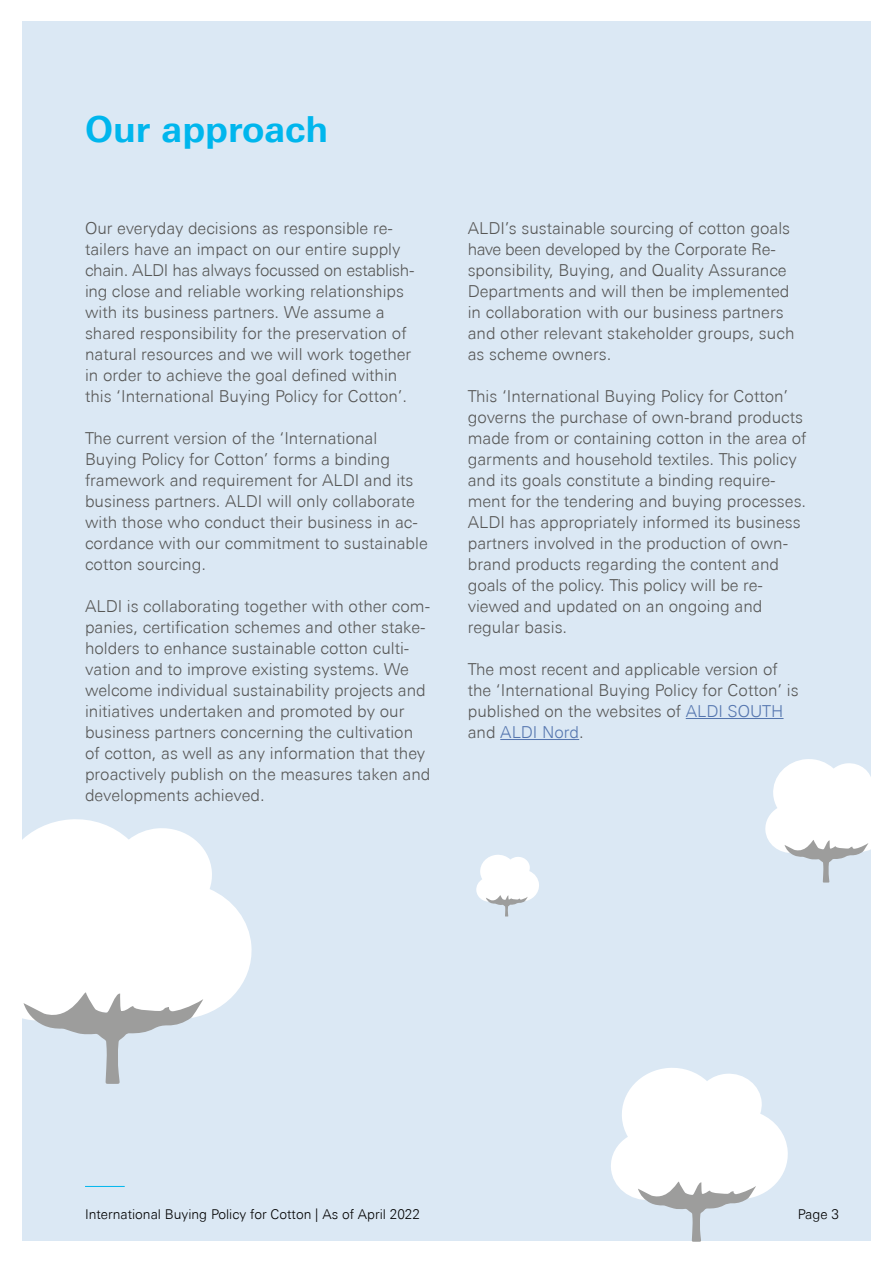
<style>
.page{position:relative;width:893px;height:1263px;background:#fff}
.page>*{position:absolute;margin:0;border:0;box-sizing:border-box;transform-origin:0 0}
.t1{font:700 36px "Univers Next Pro";color:#00b6ed}
.t2{font:300 16.5px/21px "Univers Next Pro";color:#575756}
.t3{font:300 13.5px "Univers Next Pro";color:#000}
.s1{color:#5576af}
</style>
<div class="page">
<div style="left:21px;top:21px;width:851px;height:1221px;background:#dbe8f4"></div>
<hr style="left:686px;top:718px;width:97px;height:1px;background:#5576af">
<hr style="left:500px;top:739px;width:79px;height:1px;background:#5576af">
<hr style="left:85px;top:1186px;width:40px;height:1px;background:#00b6ed">
<svg style="left:610px;top:1068px;width:179px;height:174px"></svg>
<svg style="left:765px;top:758px;width:107px;height:124px"></svg>
<svg style="left:21px;top:818px;width:231px;height:204px;fill:#fff"></svg>
<svg style="left:24px;top:988px;width:179px;height:96px"></svg>
<svg style="left:476px;top:855px;width:63px;height:61px"></svg>
<h1 class="t1" style="left:85px;top:107px;width:245px">Our approach</h1>
<p class="t2" style="left:85px;top:218px;width:331px">Our everyday decisions as responsible re&shy;tailers have an impact on our entire supply chain. ALDI has always focussed on establish&shy;ing close and reliable working relationships with its business partners. We assume a shared responsibility for the preservation of natural resources and we will work together in order to achieve the goal defined within this ‘International Buying Policy for Cotton’.</p>
<p class="t2" style="left:85px;top:428px;width:344px">The current version of the ‘International Buying Policy for Cotton’ forms a binding framework and requirement for ALDI and its business partners. ALDI will only collaborate with those who conduct their business in ac&shy;cordance with our commitment to sustainable cotton sourcing.</p>
<p class="t2" style="left:85px;top:596px;width:347px">ALDI is collaborating together with other com&shy;panies, certification schemes and other stake&shy;holders to enhance sustainable cotton culti&shy;vation and to improve existing systems. We welcome individual sustainability projects and initiatives undertaken and promoted by our business partners concerning the cultivation of cotton, as well as any information that they proactively publish on the measures taken and developments achieved.</p>
<p class="t2" style="left:468px;top:218px;width:328px">ALDI’s sustainable sourcing of cotton goals have been developed by the Corporate Re&shy;sponsibility, Buying, and Quality Assurance Departments and will then be implemented in collaboration with our business partners and other relevant stakeholder groups, such as scheme owners.</p>
<p class="t2" style="left:468px;top:386px;width:340px">This ‘International Buying Policy for Cotton’ governs the purchase of own-brand products made from or containing cotton in the area of garments and household textiles. This policy and its goals constitute a binding require&shy;ment for the tendering and buying processes.<br>ALDI has appropriately informed its business partners involved in the production of own&shy;brand products regarding the content and goals of the policy. This policy will be re&shy;viewed and updated on an ongoing and regular basis.</p>
<p class="t2" style="left:468px;top:659px;width:332px">The most recent and applicable version of the ‘International Buying Policy for Cotton’ is published on the websites of <span class="s1">ALDI SOUTH </span>and <span class="s1">ALDI Nord</span>.</p>
<p class="t3" style="left:85px;top:1206px;width:337px">International Buying Policy for Cotton | As of April 2022</p>
<p class="t3" style="left:798px;top:1206px;width:43px">Page 3</p>
<p class="t3" style="left:358px;top:1206px;width:84px">January 2020</p>
<p class="t3" style="left:797px;top:1206px;width:25px">Seit</p>
</div>
